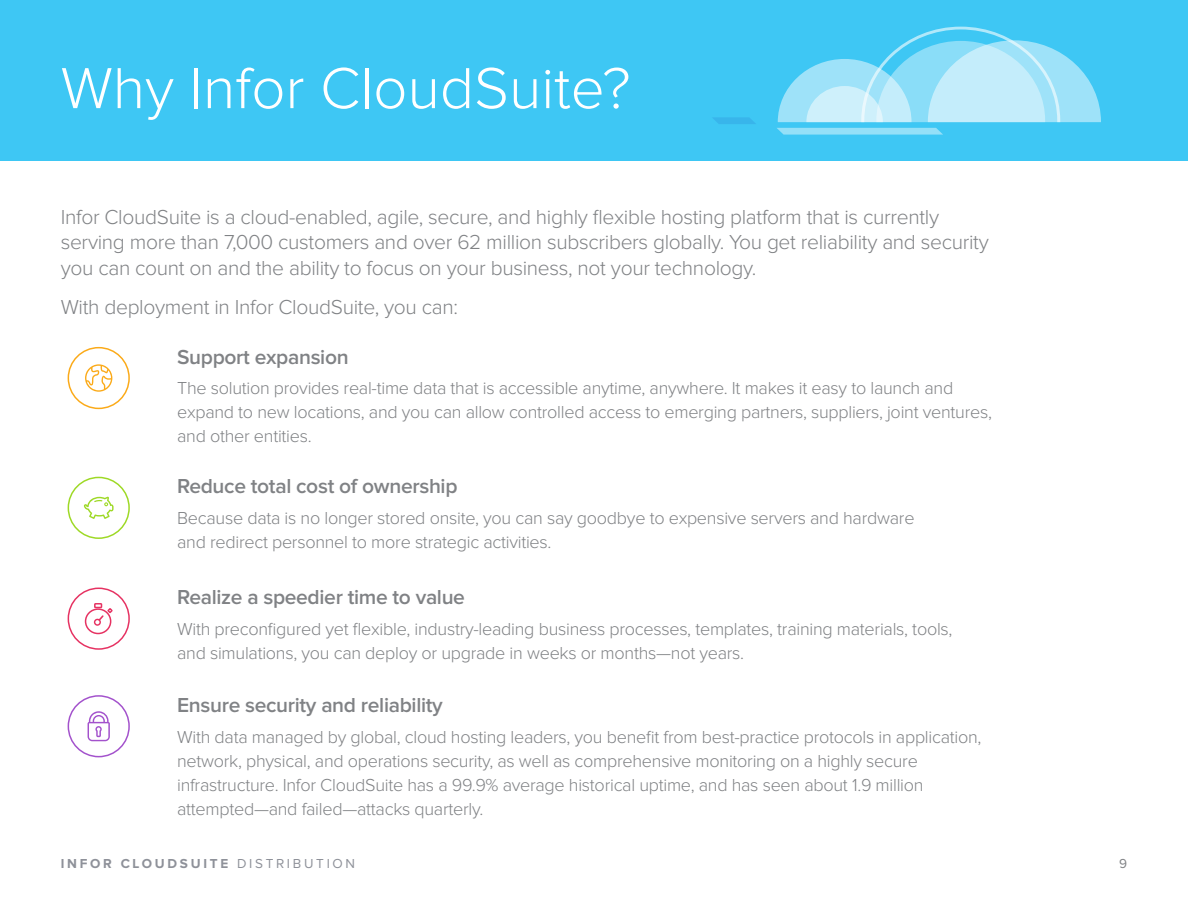
<style>
.page{position:relative;width:1188px;height:918px;background:#fff}
.page>*{position:absolute;margin:0;border:0;box-sizing:border-box;transform-origin:0 0}
.t1{font:300 60px "Proxima Nova";color:#fff}
._14_17{font:300 21px/25.5px "Proxima Nova";letter-spacing:-.015em;color:#808285}
.Intro_Para{font:600 21px "Proxima Nova";letter-spacing:-.015em;color:#808285}
.text_12_16{font:300 18px/24px "Proxima Nova";letter-spacing:-.015em;color:#808285}
.t2{font:700 13.5px "Proxima Nova";letter-spacing:.2em;color:#8e9199}
.t3{font:13.5px "Proxima Nova";color:#808285}
.s1{font-weight:400}
</style>
<div class="page">
<div style="left:0;top:0;width:1188px;height:161px;background:#3ec7f4"></div>
<svg style="left:778px;top:27px;width:323px;height:95px"></svg>
<svg style="left:713px;top:117px;width:43px;height:7px"></svg>
<svg style="left:777px;top:128px;width:166px;height:7px"></svg>
<div style="left:68px;top:588px;width:62px;height:62px;border:2px solid #e63262;border-radius:50%"></div>
<div style="left:94px;top:603px;width:8px;height:5px;border:2px solid #e63262"></div>
<div style="left:85px;top:608px;width:26px;height:26px;border:2px solid #e63262;border-radius:50%"></div>
<svg style="left:94px;top:608px;width:19px;height:18px"></svg>
<div style="left:68px;top:347px;width:62px;height:62px;border:2px solid #fbaa19;border-radius:50%"></div>
<svg style="left:85px;top:364px;width:27px;height:28px"></svg>
<div style="left:68px;top:477px;width:62px;height:62px;border:2px solid #9ed926;border-radius:50%"></div>
<svg style="left:84px;top:497px;width:30px;height:22px"></svg>
<div style="left:68px;top:695px;width:62px;height:62px;border:2px solid #a352cc;border-radius:50%"></div>
<svg style="left:88px;top:711px;width:22px;height:30px"></svg>
<p class="t1" style="left:61px;top:61px;width:571px">Why Infor CloudSuite?</p>
<p class="_14_17" style="left:61px;top:205px;width:930px">Infor CloudSuite is a cloud-enabled, agile, secure, and highly flexible hosting platform that is currently serving more than 7,000 customers and over 62 million subscribers globally. You get reliability and security you can count on and the ability to focus on your business, not your technology.</p>
<p class="_14_17" style="left:61px;top:295px;width:399px">With deployment in Infor CloudSuite, you can:</p>
<p class="Intro_Para" style="left:177px;top:347px;width:173px">Support expansion</p>
<p class="text_12_16" style="left:177px;top:377px;width:816px">The solution provides real-time data that is accessible anytime, anywhere. It makes it easy to launch and expand to new locations, and you can allow controlled access to emerging partners, suppliers, joint ventures, and other entities.</p>
<p class="Intro_Para" style="left:177px;top:477px;width:282px">Reduce total cost of ownership</p>
<p class="text_12_16" style="left:177px;top:507px;width:739px">Because data is no longer stored onsite, you can say goodbye to expensive servers and hardware and redirect personnel to more strategic activities.</p>
<p class="Intro_Para" style="left:177px;top:588px;width:289px">Realize a speedier time to value</p>
<p class="text_12_16" style="left:177px;top:618px;width:777px">With preconfigured yet flexible, industry-leading business processes, templates, training materials, tools, and simulations, you can deploy or upgrade in weeks or months—not years.</p>
<p class="Intro_Para" style="left:177px;top:695px;width:267px">Ensure security and reliability</p>
<p class="text_12_16" style="left:177px;top:725px;width:806px">With data managed by global, cloud hosting leaders, you benefit from best-practice protocols in application, network, physical, and operations security, as well as comprehensive monitoring on a highly secure infrastructure. Infor CloudSuite has a 99.9% average historical uptime, and has seen about 1.9 million attempted—and failed—attacks quarterly.</p>
<p class="t2" style="left:61px;top:857px;width:296px">INFOR CLOUDSUITE <span class="s1">DISTRIBUTION</span></p>
<p class="t3" style="left:1119px;top:857px;width:9px">9</p>
</div>
